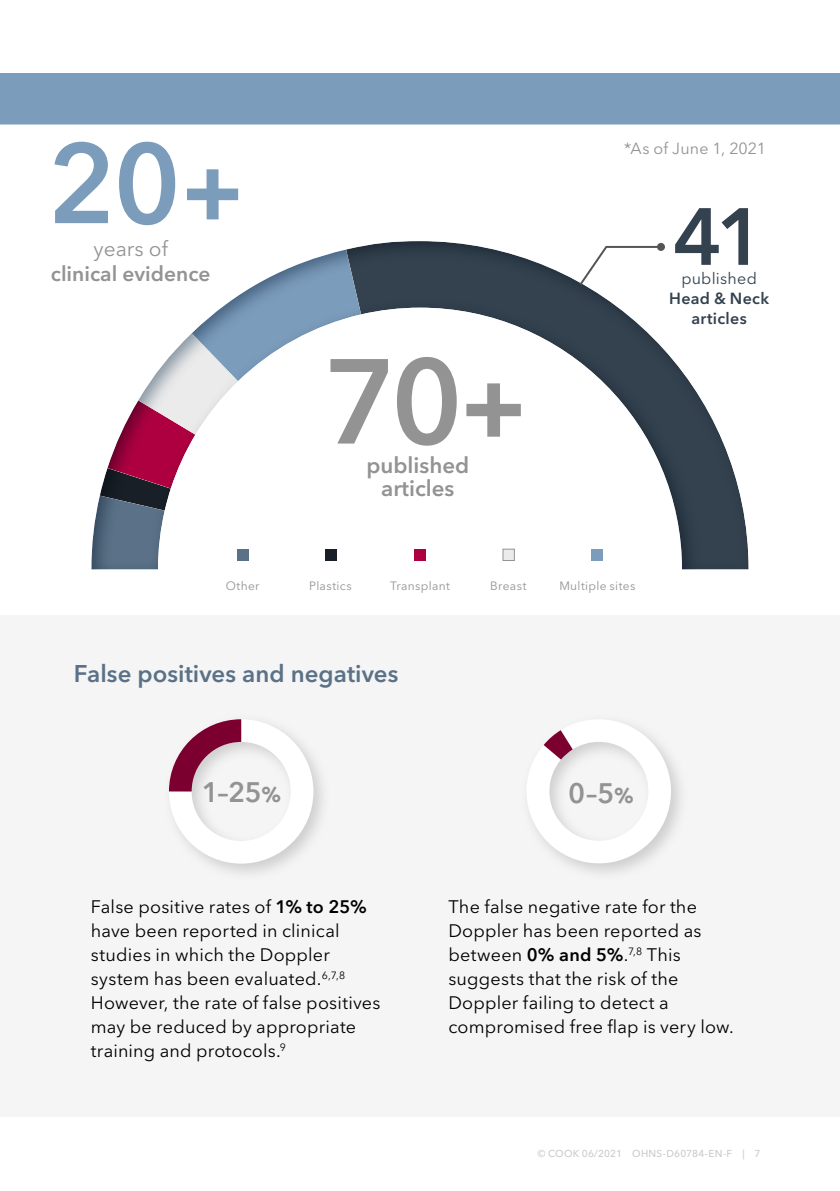
<style>
.page{position:relative;width:840px;height:1191px;background:#fff}
.page>*{position:absolute;margin:0;border:0;box-sizing:border-box;transform-origin:0 0}
.t1{font:600 28px "Avenir Next LT Pro";color:#939393}
.t2{font:600 24px "Avenir Next LT Pro";color:#5a7187}
.t3{font:600 22.2px/22.6px "Avenir Next LT Pro";color:#939393;text-align:center}
.t4{font:600 20.8px "Avenir Next LT Pro";color:#939393}
.t5{font:20.8px "Avenir Next LT Pro";color:#939393}
.t6{font:18px/24px "Avenir Next LT Pro";letter-spacing:.01em;color:#000}
.t7{font:600 16px/20px "Avenir Next LT Pro";letter-spacing:.02em;color:#34424f;text-align:center}
.t8{font:16px "Avenir Next LT Pro";letter-spacing:.015em;color:#939393}
.t9{font:16px "Avenir Next LT Pro";letter-spacing:.015em;color:#34424f}
.t10{font:12px "Avenir Next LT Pro";letter-spacing:.025em;color:#939393}
.t11{font:500 10px "Avenir Next LT Pro";letter-spacing:.02em;color:#cbcbcb}
.s1{font-weight:600}
</style>
<div class="page">
<div style="left:0;top:124px;width:839px;height:993px;background:#f5f5f5"></div>
<div style="left:0;top:73px;width:839px;height:51px;background:#7c9cbb"></div>
<hr style="left:0;top:124px;width:839px;height:3px;background:#fff">
<div style="left:0;top:127px;width:839px;height:487px;background:#fff"></div>
<div style="left:162px;top:712px;width:169px;height:169px;background:#939393;opacity:.4"></div>
<svg style="left:169px;top:719px;width:144px;height:144px"></svg>
<svg style="left:533px;top:725px;width:147px;height:148px"></svg>
<svg style="left:694px;top:208px;width:53px;height:8px"></svg>
<svg style="left:54px;top:142px;width:54px;height:81px"></svg>
<svg style="left:119px;top:142px;width:56px;height:74px"></svg>
<svg style="left:187px;top:169px;width:51px;height:47px"></svg>
<div style="left:56px;top:216px;width:724px;height:356px;background:#5a7187;opacity:.67"></div>
<div style="left:237px;top:549px;width:11px;height:11px;background:#5a7187"></div>
<div style="left:325px;top:549px;width:12px;height:11px;background:#191f26"></div>
<div style="left:414px;top:549px;width:11px;height:11px;background:#ae0040"></div>
<div style="left:502px;top:548px;width:12px;height:13px;background:#ebebeb;border:1px solid #939393"></div>
<div style="left:591px;top:549px;width:11px;height:11px;background:#7c9cbb"></div>
<svg style="left:577px;top:245px;width:85px;height:42px"></svg>
<div style="left:656px;top:243px;width:8px;height:8px;background:#555;border-radius:50%"></div>
<p class="t5" style="left:93px;top:236px;width:76px">years of</p>
<p class="t4" style="left:51px;top:261px;width:161px">clinical evidence</p>
<p class="t8" style="left:624px;top:139px;width:143px">*As of June 1, 2021</p>
<p class="t9" style="left:681px;top:269px;width:77px">published</p>
<p class="t7" style="left:668px;top:289px;width:101px">Head &amp; Neck articles</p>
<p class="t3" style="left:366px;top:454px;width:104px">published articles</p>
<p class="t10" style="left:225px;top:578px;width:35px">Other</p>
<p class="t10" style="left:309px;top:578px;width:44px">Plastics</p>
<p class="t10" style="left:390px;top:578px;width:61px">Transplant</p>
<p class="t10" style="left:490px;top:578px;width:38px">Breast</p>
<p class="t10" style="left:559px;top:578px;width:77px">Multiple sites</p>
<h2 class="t2" style="left:74px;top:659px;width:326px">False positives and negatives</h2>
<h1 class="t1" style="left:201px;top:775px;width:81px">1–25%</h1>
<p class="t6" style="left:91px;top:894px;width:291px">False positive rates of <span class="s1">1% to 25% </span>have been reported in clinical studies in which the Doppler system has been evaluated.<sup>6,7,8<br></sup>However, the rate of false positives may be reduced by appropriate training and protocols.<sup>9</sup></p>
<h1 class="t1" style="left:567px;top:776px;width:68px">0–5%</h1>
<p class="t6" style="left:448px;top:894px;width:287px">The false negative rate for the<br>Doppler has been reported as between <span class="s1">0% and 5%</span>.<sup>7,8</sup> This suggests that the risk of the<br>Doppler failing to detect a compromised free flap is very low.</p>
<p class="t11" style="left:537px;top:1147px;width:224px">© COOK 06/2021 OHNS-D60784-EN-F | 7</p>
</div>
